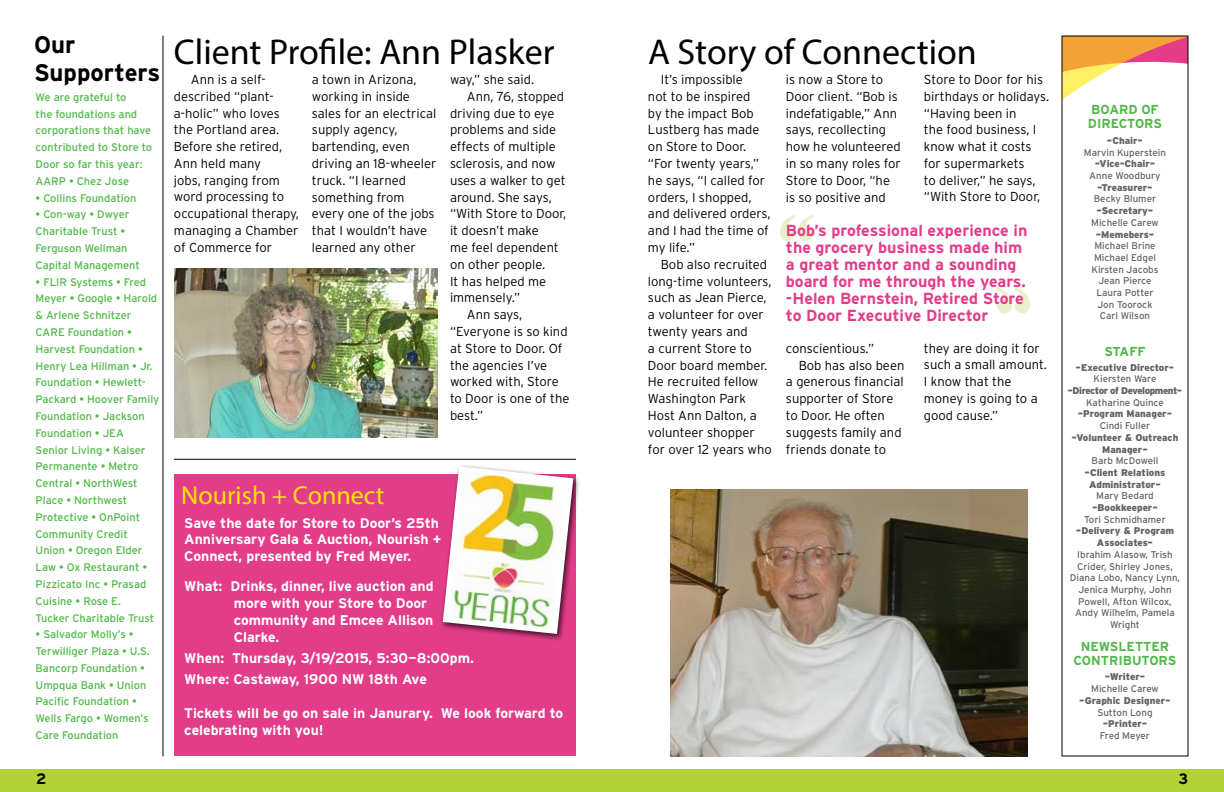
<style>
.page{position:relative;width:1224px;height:792px;background:#fff}
.page>*{position:absolute;margin:0;border:0;box-sizing:border-box;transform-origin:0 0}
.t1{font:36px "Myriad Pro";color:#000}
.t2{font:26px "Myriad Pro";color:#ffe600}
.t3{font:700 24px/28px "Interstate";color:#000}
.t4{font:700 16px/17px "Interstate";color:#e33d8a}
.t5{font:700 15px "Interstate";color:#000}
.t6{font:700 14px/16.8px "Interstate";color:#fff}
.t7{font:300 13px/16.8px "Interstate";color:#000}
.t8{font:700 13px/14px "Interstate";color:#50b848}
.t9{font:11px/16.8px "Interstate";color:#50b848}
.t10{font:9.8px/11.7px "Interstate";color:#636466;text-align:center}
.t11{font:900 9.8px/11.7px "Interstate";color:#636466;text-align:center}
.t12{font:900 9.8px "Interstate";letter-spacing:-.045em;color:#636466}
.t13{font:9.8px "Interstate";letter-spacing:-.02em;color:#636466}
</style>
<div class="page">
<div style="left:0;top:769px;width:612px;height:23px;background:#b3d235"></div>
<div style="left:612px;top:769px;width:612px;height:23px;background:#b3d235"></div>
<svg style="left:996px;top:287px;width:34px;height:26px"></svg>
<svg style="left:780px;top:215px;width:34px;height:26px"></svg>
<svg style="left:1064px;top:38px;width:122px;height:61px"></svg>
<img style="left:671px;top:490px;width:356px;height:267px">
<div style="left:174px;top:474px;width:402px;height:282px;background:#e33d8a"></div>
<hr style="left:163px;top:36px;width:1px;height:720px;background:#000">
<hr style="left:174px;top:459px;width:402px;height:1px;background:#000">
<div style="left:439px;top:463px;width:141px;height:178px;background:#000;opacity:.75"></div>
<img style="left:440px;top:464px;width:136px;height:173px">
<img style="left:174px;top:268px;width:264px;height:169px">
<h3 class="t3" style="left:34px;top:30px;width:128px">Our<br>Supporters</h3>
<p class="t9" style="left:36px;top:88px;width:118px">We are grateful to<br>the foundations and corporations that have contributed to Store to<br>Door so far this year:<br>AARP • Chez Jose</p>
<p class="t9" style="left:36px;top:189px;width:102px">• Collins Foundation</p>
<p class="t9" style="left:36px;top:206px;width:106px">• Con-way • Dwyer<br>Charitable Trust •<br>Ferguson Wellman<br>Capital Management</p>
<p class="t9" style="left:36px;top:273px;width:125px">• FLIR Systems • Fred<br>Meyer • Google • Harold &amp; Arlene Schnitzer<br>CARE Foundation •<br>Harvest Foundation •<br>Henry Lea Hillman • Jr.<br>Foundation • Hewlett-<br>Packard • Hoover Family<br>Foundation • Jackson<br>Foundation • JEA<br>Senior Living • Kaiser<br>Permanente • Metro<br>Central • NorthWest<br>Place • Northwest<br>Protective • OnPoint<br>Community Credit<br>Union • Oregon Elder<br>Law • Ox Restaurant •<br>Pizzicato Inc • Prasad<br>Cuisine • Rose E.<br>Tucker Charitable Trust</p>
<p class="t9" style="left:36px;top:626px;width:116px">• Salvador Molly’s •<br>Terwilliger Plaza • U.S.<br>Bancorp Foundation •<br>Umpqua Bank • Union<br>Pacific Foundation •<br>Wells Fargo • Women’s<br>Care Foundation</p>
<h1 class="t1" style="left:174px;top:29px;width:382px">Client Profile: Ann Plasker</h1>
<h1 class="t1" style="left:648px;top:29px;width:330px">A Story of Connection</h1>
<p class="t7" style="left:648px;top:71px;width:124px;text-indent:13px">It’s impossible<br>not to be inspired<br>by the impact Bob<br>Lustberg has made on Store to Door. “For twenty years,” he says, “I called for orders, I shopped, and delivered orders, and I had the time of my life.”</p>
<p class="t7" style="left:648px;top:256px;width:125px;text-indent:13px">Bob also recruited long-time volunteers, such as Jean Pierce, a volunteer for over twenty years and<br>a current Store to<br>Door board member.<br>He recruited fellow<br>Washington Park<br>Host Ann Dalton, a volunteer shopper for over 12 years who</p>
<p class="t7" style="left:312px;top:71px;width:126px">a town in Arizona, working in inside sales for an electrical supply agency, bartending, even driving an 18-wheeler truck. “I learned something from every one of the jobs that I wouldn’t have learned any other</p>
<p class="t7" style="left:924px;top:71px;width:127px">Store to Door for his birthdays or holidays. “Having been in<br>the food business, I know what it costs for supermarkets<br>to deliver,” he says, “With Store to Door,</p>
<p class="t7" style="left:174px;top:71px;width:127px;text-indent:17px">Ann is a self&shy;described “plant&shy;a-holic” who loves the Portland area.<br>Before she retired,<br>Ann held many<br>jobs, ranging from word processing to occupational therapy, managing a Chamber of Commerce for</p>
<p class="t7" style="left:786px;top:71px;width:116px">is now a Store to<br>Door client. “Bob is indefatigable,” Ann says, recollecting how he volunteered in so many roles for<br>Store to Door, “he is so positive and</p>
<p class="t7" style="left:450px;top:71px;width:86px">way,” she said.</p>
<p class="t7" style="left:467px;top:88px;width:99px">Ann, 76, stopped</p>
<p class="t7" style="left:450px;top:105px;width:106px">driving due to eye</p>
<p class="t7" style="left:450px;top:121px;width:108px">problems and side</p>
<p class="t7" style="left:450px;top:138px;width:107px">effects of multiple</p>
<p class="t7" style="left:450px;top:155px;width:107px">sclerosis, and now</p>
<p class="t7" style="left:450px;top:172px;width:117px">uses a walker to get</p>
<p class="t7" style="left:450px;top:188px;width:103px">around. She says,</p>
<p class="t7" style="left:450px;top:205px;width:118px">“With Store to Door,</p>
<p class="t7" style="left:450px;top:222px;width:90px">it doesn’t make</p>
<p class="t7" style="left:450px;top:239px;width:110px">me feel dependent</p>
<p class="t7" style="left:450px;top:256px;width:97px">on other people.</p>
<p class="t7" style="left:450px;top:272px;width:98px">It has helped me</p>
<p class="t7" style="left:450px;top:289px;width:72px">immensely.”</p>
<p class="t7" style="left:467px;top:306px;width:57px">Ann says,</p>
<p class="t7" style="left:450px;top:323px;width:119px">“Everyone is so kind</p>
<p class="t7" style="left:450px;top:340px;width:114px">at Store to Door. Of</p>
<p class="t7" style="left:450px;top:356px;width:99px">the agencies I’ve</p>
<p class="t7" style="left:450px;top:373px;width:110px">worked with, Store</p>
<p class="t7" style="left:450px;top:390px;width:121px">to Door is one of the</p>
<p class="t7" style="left:450px;top:407px;width:35px">best.”</p>
<p class="t4" style="left:786px;top:221px;width:243px">Bob’s professional experience in the grocery business made him a great mentor and a sounding board for me through the years. -Helen Bernstein, Retired Store to Door Executive Director</p>
<p class="t7" style="left:924px;top:340px;width:124px">they are doing it for such a small amount.<br>I know that the money is going to a good cause.”</p>
<p class="t7" style="left:786px;top:340px;width:90px">conscientious.”</p>
<p class="t7" style="left:799px;top:356px;width:107px">Bob has also been</p>
<p class="t7" style="left:786px;top:373px;width:119px">a generous financial</p>
<p class="t7" style="left:786px;top:390px;width:109px">supporter of Store</p>
<p class="t7" style="left:786px;top:407px;width:100px">to Door. He often</p>
<p class="t7" style="left:786px;top:424px;width:117px">suggests family and</p>
<p class="t7" style="left:786px;top:440px;width:102px">friends donate to</p>
<h2 class="t2" style="left:181px;top:479px;width:205px">Nourish + Connect</h2>
<p class="t6" style="left:184px;top:514px;width:258px">Save the date for Store to Door’s 25th<br>Anniversary Gala &amp; Auction, Nourish +<br>Connect, presented by Fred Meyer.</p>
<p class="t6" style="left:234px;top:578px;width:201px;text-indent:-50px">What: Drinks, dinner, live auction and more with your Store to Door community and Emcee Allison<br>Clarke.</p>
<p class="t6" style="left:184px;top:647px;width:291px;line-height:21.3px">When: Thursday, 3/19/2015, 5:30—8:00pm.<br>Where: Castaway, 1900 NW 18th Ave</p>
<p class="t6" style="left:184px;top:705px;width:381px">Tickets will be go on sale in Janurary. We look forward to celebrating with you!</p>
<p class="t8" style="left:1088px;top:103px;width:76px">BOARD OF<br>DIRECTORS</p>
<p class="t11" style="left:1107px;top:135px;width:38px">–Chair–</p>
<p class="t10" style="left:1084px;top:146px;width:84px">Marvin Kuperstein</p>
<p class="t11" style="left:1095px;top:158px;width:62px">–Vice-Chair–</p>
<p class="t10" style="left:1089px;top:170px;width:73px">Anne Woodbury</p>
<p class="t11" style="left:1097px;top:181px;width:57px">–Treasurer–</p>
<p class="t10" style="left:1094px;top:193px;width:64px">Becky Blumer</p>
<p class="t11" style="left:1097px;top:205px;width:58px">–Secretary–</p>
<p class="t10" style="left:1091px;top:216px;width:69px">Michelle Carew</p>
<p class="t11" style="left:1096px;top:228px;width:60px">–Memebers–</p>
<p class="t10" style="left:1091px;top:240px;width:69px">Michael Brine<br>Michael Edgel<br>Kirsten Jacobs<br>Jean Pierce<br>Laura Potter<br>Jon Toorock<br>Carl Wilson</p>
<p class="t8" style="left:1104px;top:344px;width:43px">STAFF</p>
<p class="t11" style="left:1076px;top:361px;width:100px">–Executive Director–</p>
<p class="t10" style="left:1093px;top:373px;width:65px">Kiersten Ware</p>
<p class="t12" style="left:1068px;top:385px;width:116px">–Director of Development–</p>
<p class="t10" style="left:1086px;top:396px;width:79px">Katharine Quince</p>
<p class="t11" style="left:1078px;top:408px;width:96px">–Program Manager–</p>
<p class="t10" style="left:1100px;top:420px;width:52px">Cindi Fuller</p>
<p class="t11" style="left:1072px;top:431px;width:108px">–Volunteer &amp; Outreach<br>Manager–</p>
<p class="t10" style="left:1092px;top:455px;width:68px">Barb McDowell</p>
<p class="t11" style="left:1085px;top:466px;width:82px">–Client Relations<br>Administrator–</p>
<p class="t10" style="left:1096px;top:490px;width:59px">Mary Bedard</p>
<p class="t11" style="left:1092px;top:502px;width:67px">–Bookkeeper–</p>
<p class="t10" style="left:1084px;top:513px;width:83px">Tori Schmidhamer</p>
<p class="t11" style="left:1076px;top:525px;width:100px">–Delivery &amp; Program<br>Associates–</p>
<p class="t10" style="left:1070px;top:548px;width:112px">Ibrahim Alasow, Trish<br>Crider, Shirley Jones,<br>Diana Lobo, Nancy Lynn,<br>Jenica Murphy, John<br>Powell, Afton Wilcox,<br>Andy Wilhelm, Pamela<br>Wright</p>
<p class="t8" style="left:1073px;top:639px;width:105px;text-align:center">NEWSLETTER<br>CONTRIBUTORS</p>
<p class="t11" style="left:1105px;top:671px;width:42px">–Writer–</p>
<p class="t10" style="left:1091px;top:683px;width:69px">Michelle Carew</p>
<p class="t11" style="left:1079px;top:694px;width:93px">–Graphic Designer–</p>
<p class="t10" style="left:1097px;top:706px;width:57px">Sutton Long</p>
<p class="t11" style="left:1103px;top:718px;width:46px">–Printer–</p>
<p class="t13" style="left:1100px;top:730px;width:52px">Fred Meyer</p>
<p class="t5" style="left:36px;top:770px;width:12px">2</p>
<p class="t5" style="left:1179px;top:770px;width:11px">3</p>
</div>
